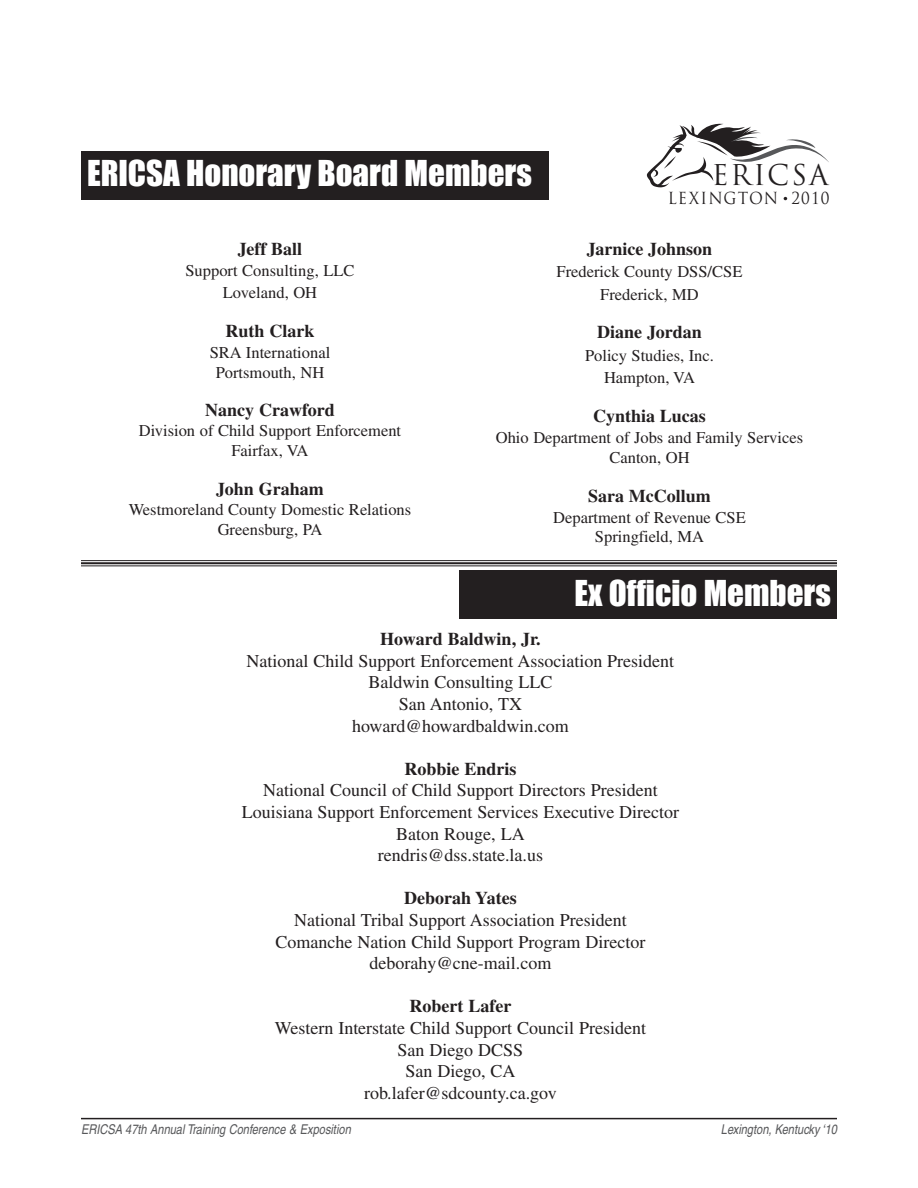
<style>
.page{position:relative;width:918px;height:1188px;background:#fff}
.page>*{position:absolute;margin:0;border:0;box-sizing:border-box;transform-origin:0 0}
.t1{font:33px "Impact";color:#fff}
.t2{font:27.9px "Trajan Pro";letter-spacing:.075em;color:#231f20}
.t3{font:18px/21.6px "Times";color:#231f20;text-align:center}
.t4{font:700 18px "Times";color:#231f20}
.t5{font:16.5px/19.8px "Times";color:#231f20;text-align:center}
.t6{font:16.2px "Trajan Pro";letter-spacing:.075em;color:#231f20;scale:.94 1}
.t7{font:italic condensed 13.5px "Helvetica";color:#57585a}
</style>
<div class="page">
<hr style="left:81px;top:1118px;width:756px;height:1px;background:#231f20">
<div style="left:81px;top:151px;width:468px;height:48px;background:#231f20"></div>
<hr style="left:81px;top:560px;width:756px;height:1px;background:#231f20">
<hr style="left:81px;top:562px;width:756px;height:2px;background:#231f20">
<hr style="left:81px;top:566px;width:756px;height:1px;background:#231f20">
<div style="left:459px;top:570px;width:378px;height:49px;background:#231f20"></div>
<svg style="left:647px;top:124px;width:182px;height:63px"></svg>
<h1 class="t1" style="left:87px;top:156px;width:446px">ERICSA Honorary Board Members</h1>
<h2 class="t2" style="left:712px;top:164px;width:118px">ERICSA</h2>
<p class="t6" style="left:668px;top:191px;width:174px">LEXINGTON 2010</p>
<p class="t4" style="left:238px;top:243px;width:66px">Jeff Ball</p>
<p class="t5" style="left:185px;top:261px;width:171px;line-height:22.5px">Support Consulting, LLC<br>Loveland, OH</p>
<p class="t4" style="left:226px;top:325px;width:90px">Ruth Clark</p>
<p class="t5" style="left:210px;top:344px;width:122px">SRA International<br>Portsmouth, NH</p>
<p class="t4" style="left:205px;top:404px;width:131px">Nancy Crawford</p>
<p class="t5" style="left:139px;top:423px;width:264px">Division of Child Support Enforcement<br>Fairfax, VA</p>
<p class="t4" style="left:216px;top:482px;width:109px">John Graham</p>
<p class="t5" style="left:129px;top:501px;width:284px">Westmoreland County Domestic Relations<br>Greensburg, PA</p>
<p class="t4" style="left:587px;top:243px;width:127px">Jarnice Johnson</p>
<p class="t5" style="left:557px;top:262px;width:187px;line-height:22.5px">Frederick County DSS/CSE<br>Frederick, MD</p>
<p class="t4" style="left:597px;top:326px;width:106px">Diane Jordan</p>
<p class="t5" style="left:585px;top:346px;width:130px;line-height:22.5px">Policy Studies, Inc.<br>Hampton, VA</p>
<p class="t4" style="left:593px;top:410px;width:114px">Cynthia Lucas</p>
<p class="t5" style="left:496px;top:428px;width:309px;line-height:20.9px">Ohio Department of Jobs and Family Services<br>Canton, OH</p>
<p class="t4" style="left:588px;top:490px;width:124px">Sara McCollum</p>
<p class="t5" style="left:553px;top:509px;width:194px">Department of Revenue CSE<br>Springfield, MA</p>
<h1 class="t1" style="left:574px;top:575px;width:258px">Ex Officio Members</h1>
<p class="t4" style="left:380px;top:633px;width:162px">Howard Baldwin, Jr.</p>
<p class="t3" style="left:247px;top:652px;width:429px">National Child Support Enforcement Association President<br>Baldwin Consulting LLC<br>San Antonio, TX<br>howard@howardbaldwin.com</p>
<p class="t4" style="left:405px;top:763px;width:113px">Robbie Endris</p>
<p class="t3" style="left:242px;top:781px;width:439px">National Council of Child Support Directors President Louisiana Support Enforcement Services Executive Director Baton Rouge, LA<br>rendris@dss.state.la.us</p>
<p class="t4" style="left:404px;top:892px;width:114px">Deborah Yates</p>
<p class="t3" style="left:276px;top:911px;width:371px">National Tribal Support Association President<br>Comanche Nation Child Support Program Director deborahy@cne-mail.com</p>
<p class="t4" style="left:410px;top:1000px;width:103px">Robert Lafer</p>
<p class="t3" style="left:275px;top:1019px;width:373px">Western Interstate Child Support Council President<br>San Diego DCSS<br>San Diego, CA<br>rob.lafer@sdcounty.ca.gov</p>
<p class="t7" style="left:81px;top:1124px;width:271px">ERICSA 47th Annual Training Conference &amp; Exposition</p>
<p class="t7" style="left:721px;top:1124px;width:118px">Lexington, Kentucky ‘10</p>
</div>
